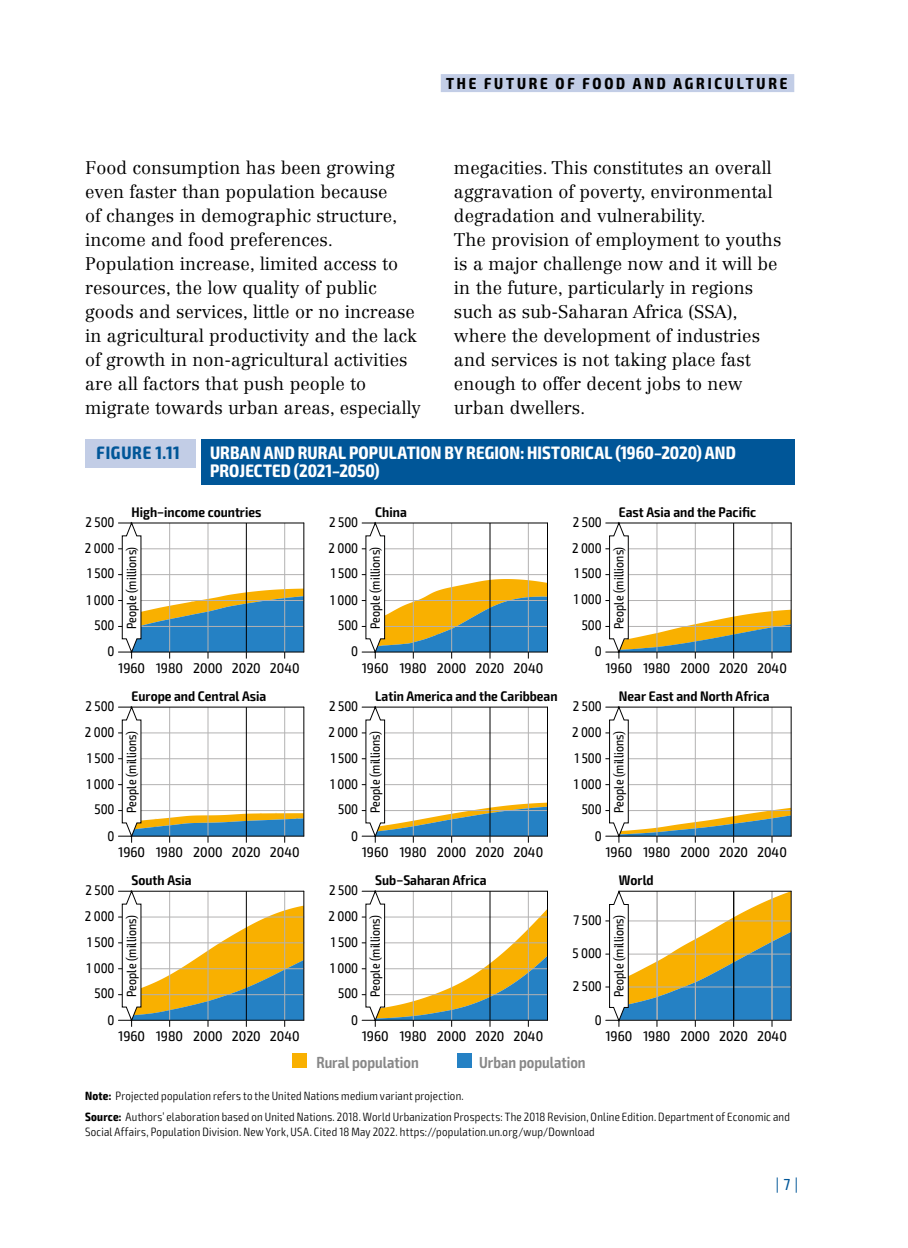
<style>
.page{position:relative;width:908px;height:1248px;background:#fff}
.page>*{position:absolute;margin:0;border:0;box-sizing:border-box;transform-origin:0 0}
.t1{font:300 18px/24px "Centennial LT Std";color:#000}
.t2{font:700 condensed 18px/18px "Exo 2";letter-spacing:.01em;color:#fff}
.t3{font:700 condensed 18px "Exo 2";letter-spacing:.045em;color:#005698}
.t4{font:600 condensed 16px "Exo 2";color:#878787}
.t5{font:700 condensed 16px "Exo 2";letter-spacing:.175em;color:#000}
.t6{font:condensed 16px "Exo 2";color:#005698}
.t7{font:condensed 14px "Exo 2";color:#000;scale:1.1 1}
.t8{font:condensed 14px "Exo 2";color:#000}
.t9{font:600 condensed 14px "Exo 2";color:#000;scale:1.06 1}
.t10{font:condensed 13.2px "Exo 2";letter-spacing:.01em;color:#000}
.t11{font:300 condensed 12px/20.6px "Exo 2";letter-spacing:.02em;color:#000}
.s1{font-weight:700}
</style>
<div class="page">
<div style="left:440px;top:74px;width:353px;height:18px;background:#c2cde6"></div>
<div style="left:292px;top:1053px;width:15px;height:15px;background:#f9b000"></div>
<div style="left:457px;top:1053px;width:15px;height:15px;background:#2581c4"></div>
<hr style="left:547px;top:891px;width:1px;height:129px;background:#000">
<hr style="left:790px;top:523px;width:1px;height:129px;background:#000">
<hr style="left:547px;top:707px;width:1px;height:129px;background:#000">
<hr style="left:131px;top:522px;width:173px;height:1px;background:#000">
<hr style="left:303px;top:523px;width:1px;height:129px;background:#000">
<hr style="left:790px;top:707px;width:1px;height:129px;background:#000">
<hr style="left:131px;top:890px;width:173px;height:1px;background:#000">
<hr style="left:303px;top:891px;width:1px;height:129px;background:#000">
<hr style="left:790px;top:891px;width:1px;height:129px;background:#000">
<hr style="left:547px;top:523px;width:1px;height:129px;background:#000">
<svg style="left:118px;top:522px;width:185px;height:136px"></svg>
<svg style="left:362px;top:522px;width:185px;height:136px"></svg>
<svg style="left:605px;top:522px;width:185px;height:136px"></svg>
<svg style="left:118px;top:890px;width:185px;height:136px"></svg>
<svg style="left:362px;top:890px;width:185px;height:136px"></svg>
<svg style="left:118px;top:706px;width:186px;height:136px"></svg>
<svg style="left:362px;top:706px;width:185px;height:136px"></svg>
<svg style="left:605px;top:706px;width:185px;height:136px"></svg>
<svg style="left:605px;top:890px;width:185px;height:136px"></svg>
<div style="left:202px;top:439px;width:592px;height:45px;background:#005698"></div>
<div style="left:85px;top:439px;width:111px;height:29px;background:#c2cde6"></div>
<p class="t5" style="left:446px;top:74px;width:342px">THE FUTURE OF FOOD AND AGRICULTURE</p>
<p class="t1" style="left:85px;top:156px;width:337px">Food consumption has been growing even faster than population because<br>of changes in demographic structure, income and food preferences.<br>Population increase, limited access to resources, the low quality of public goods and services, little or no increase in agricultural productivity and the lack of growth in non-agricultural activities are all factors that push people to migrate towards urban areas, especially</p>
<p class="t1" style="left:454px;top:156px;width:329px">megacities. This constitutes an overall aggravation of poverty, environmental degradation and vulnerability.<br>The provision of employment to youths is a major challenge now and it will be in the future, particularly in regions such as sub-Saharan Africa (SSA), where the development of industries and services is not taking place fast enough to offer decent jobs to new urban dwellers.</p>
<p class="t3" style="left:97px;top:442px;width:85px">FIGURE 1.11</p>
<p class="t2" style="left:210px;top:444px;width:527px">URBAN AND RURAL POPULATION BY REGION: HISTORICAL (1960–2020) AND<br>PROJECTED (2021–2050)</p>
<p class="t8" style="left:85px;top:513px;width:31px">2 500</p>
<p class="t9" style="left:131px;top:503px;width:124px">High−income countries</p>
<p class="t8" style="left:329px;top:513px;width:31px">2 500</p>
<p class="t9" style="left:375px;top:503px;width:31px">China</p>
<p class="t8" style="left:572px;top:513px;width:31px">2 500</p>
<p class="t9" style="left:618px;top:503px;width:131px">East Asia and the Pacific</p>
<p class="t8" style="left:85px;top:540px;width:31px">2 000</p>
<p class="t8" style="left:87px;top:565px;width:29px">1 500</p>
<p class="t8" style="left:86px;top:591px;width:30px">1 000</p>
<p class="t8" style="left:94px;top:616px;width:22px">500</p>
<p class="t8" style="left:571px;top:540px;width:31px">2 000</p>
<p class="t8" style="left:328px;top:540px;width:31px">2 000</p>
<p class="t10" style="left:124px;top:629px;width:84px;rotate:-90deg">People (millions)</p>
<p class="t10" style="left:367px;top:629px;width:84px;rotate:-90deg">People (millions)</p>
<p class="t10" style="left:610px;top:629px;width:84px;rotate:-90deg">People (millions)</p>
<p class="t8" style="left:574px;top:565px;width:29px">1 500</p>
<p class="t8" style="left:331px;top:565px;width:29px">1 500</p>
<p class="t8" style="left:573px;top:591px;width:30px">1 000</p>
<p class="t8" style="left:330px;top:591px;width:30px">1 000</p>
<p class="t8" style="left:581px;top:616px;width:22px">500</p>
<p class="t8" style="left:338px;top:617px;width:22px">500</p>
<p class="t8" style="left:108px;top:643px;width:8px">0</p>
<p class="t8" style="left:351px;top:643px;width:8px">0</p>
<p class="t8" style="left:594px;top:643px;width:8px">0</p>
<p class="t7" style="left:118px;top:659px;width:166px">1960 1980 2000 2020 2040</p>
<p class="t7" style="left:361px;top:659px;width:166px">1960 1980 2000 2020 2040</p>
<p class="t7" style="left:605px;top:659px;width:166px">1960 1980 2000 2020 2040</p>
<p class="t8" style="left:85px;top:697px;width:31px">2 500</p>
<p class="t9" style="left:131px;top:687px;width:129px">Europe and Central Asia</p>
<p class="t8" style="left:329px;top:697px;width:31px">2 500</p>
<p class="t9" style="left:375px;top:687px;width:173px">Latin America and the Caribbean</p>
<p class="t8" style="left:572px;top:697px;width:31px">2 500</p>
<p class="t9" style="left:618px;top:687px;width:143px">Near East and North Africa</p>
<p class="t8" style="left:85px;top:724px;width:31px">2 000</p>
<p class="t8" style="left:87px;top:749px;width:29px">1 500</p>
<p class="t8" style="left:86px;top:775px;width:30px">1 000</p>
<p class="t8" style="left:94px;top:800px;width:22px">500</p>
<p class="t8" style="left:328px;top:724px;width:31px">2 000</p>
<p class="t8" style="left:571px;top:724px;width:31px">2 000</p>
<p class="t10" style="left:124px;top:813px;width:84px;rotate:-90deg">People (millions)</p>
<p class="t10" style="left:367px;top:813px;width:84px;rotate:-90deg">People (millions)</p>
<p class="t10" style="left:610px;top:813px;width:84px;rotate:-90deg">People (millions)</p>
<p class="t8" style="left:331px;top:749px;width:29px">1 500</p>
<p class="t8" style="left:574px;top:749px;width:29px">1 500</p>
<p class="t8" style="left:330px;top:775px;width:30px">1 000</p>
<p class="t8" style="left:573px;top:775px;width:30px">1 000</p>
<p class="t8" style="left:338px;top:800px;width:22px">500</p>
<p class="t8" style="left:581px;top:800px;width:22px">500</p>
<p class="t8" style="left:108px;top:827px;width:8px">0</p>
<p class="t8" style="left:351px;top:827px;width:8px">0</p>
<p class="t8" style="left:594px;top:827px;width:8px">0</p>
<p class="t7" style="left:118px;top:843px;width:166px">1960 1980 2000 2020 2040</p>
<p class="t7" style="left:361px;top:843px;width:166px">1960 1980 2000 2020 2040</p>
<p class="t8" style="left:85px;top:881px;width:31px">2 500</p>
<p class="t9" style="left:131px;top:871px;width:58px">South Asia</p>
<p class="t8" style="left:329px;top:881px;width:31px">2 500</p>
<p class="t9" style="left:375px;top:871px;width:107px">Sub−Saharan Africa</p>
<p class="t8" style="left:85px;top:908px;width:31px">2 000</p>
<p class="t8" style="left:87px;top:933px;width:29px">1 500</p>
<p class="t8" style="left:86px;top:959px;width:30px">1 000</p>
<p class="t8" style="left:94px;top:985px;width:22px">500</p>
<p class="t8" style="left:328px;top:908px;width:31px">2 000</p>
<p class="t10" style="left:124px;top:997px;width:84px;rotate:-90deg">People (millions)</p>
<p class="t10" style="left:367px;top:997px;width:84px;rotate:-90deg">People (millions)</p>
<p class="t8" style="left:330px;top:933px;width:29px">1 500</p>
<p class="t8" style="left:330px;top:959px;width:30px">1 000</p>
<p class="t8" style="left:338px;top:985px;width:22px">500</p>
<p class="t8" style="left:108px;top:1011px;width:8px">0</p>
<p class="t8" style="left:351px;top:1011px;width:8px">0</p>
<p class="t7" style="left:605px;top:843px;width:166px">1960 1980 2000 2020 2040</p>
<p class="t9" style="left:618px;top:871px;width:34px">World</p>
<p class="t8" style="left:573px;top:911px;width:30px">7 500</p>
<p class="t8" style="left:572px;top:944px;width:31px">5 000</p>
<p class="t8" style="left:572px;top:977px;width:31px">2 500</p>
<p class="t8" style="left:594px;top:1011px;width:8px">0</p>
<p class="t10" style="left:610px;top:997px;width:84px;rotate:-90deg">People (millions)</p>
<p class="t7" style="left:118px;top:1027px;width:166px">1960 1980 2000 2020 2040</p>
<p class="t7" style="left:605px;top:1027px;width:166px">1960 1980 2000 2020 2040</p>
<p class="t7" style="left:361px;top:1027px;width:166px">1960 1980 2000 2020 2040</p>
<p class="t4" style="left:316px;top:1052px;width:104px">Rural population</p>
<p class="t4" style="left:479px;top:1052px;width:108px">Urban population</p>
<p class="t11" style="left:85px;top:1085px;width:706px"><span class="s1">Note:</span> Projected population refers to the United Nations medium variant projection.<br><span class="s1">Source:</span> Authors’ elaboration based on United Nations. 2018. World Urbanization Prospects: The 2018 Revision, Online Edition. Department of Economic and</p>
<p class="t11" style="left:85px;top:1121px;width:511px">Social Affairs, Population Division. New York, USA. Cited 18 May 2022. https://population.un.org/wup/Download</p>
<p class="t6" style="left:775px;top:1174px;width:23px">|7|</p>
</div>
